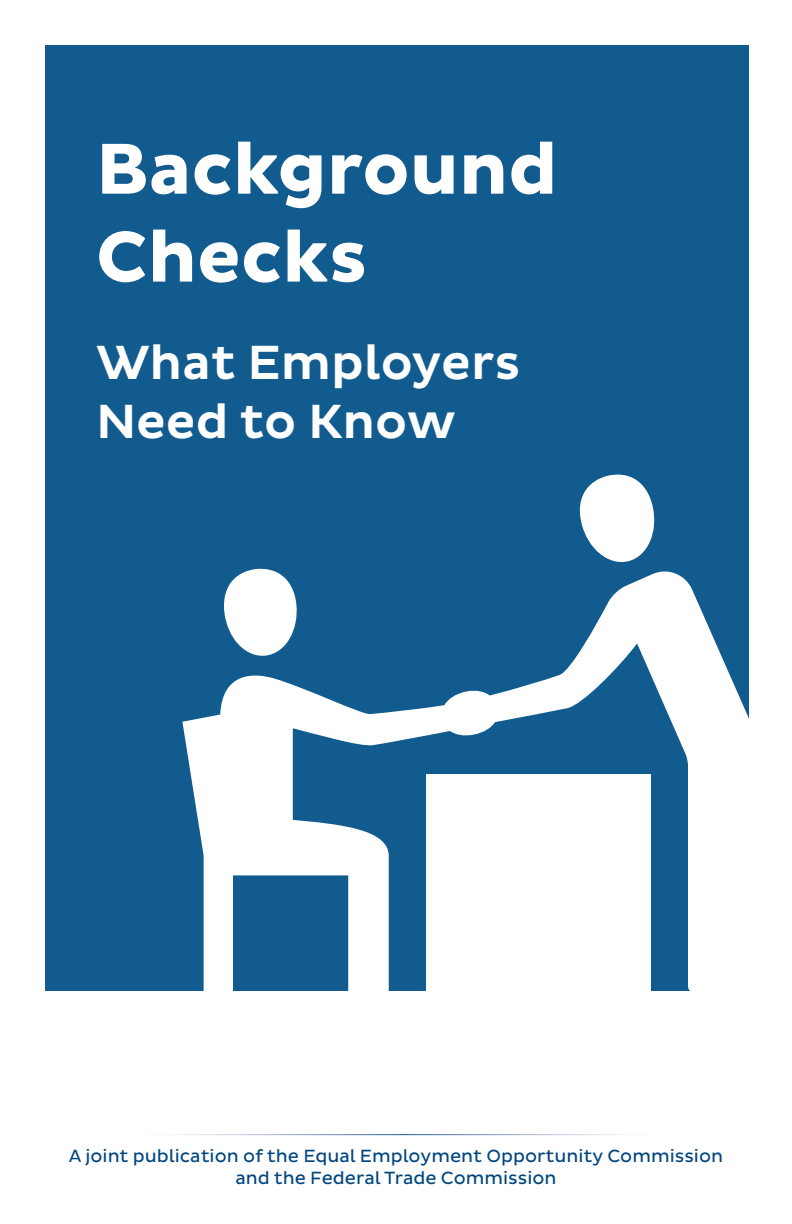
<style>
.page{position:relative;width:792px;height:1224px;background:#fff}
.page>*{position:absolute;margin:0;border:0;box-sizing:border-box;transform-origin:0 0}
.Title_White{font:700 73.2px/88px "Pluto Sans";color:#fff}
.Title_White-2{font:500 48.8px/58.6px "Pluto Sans";color:#fff}
.ftc_gov_footer{font:18px/21.6px "Pluto Sans";color:#00467f;text-align:center}
</style>
<div class="page">
<div style="left:46px;top:46px;width:703px;height:945px;background:#115b8f"></div>
<svg style="left:579px;top:474px;width:76px;height:88px"></svg>
<svg style="left:182px;top:568px;width:567px;height:423px;fill:#fff"></svg>
<p class="Title_White" style="left:96px;top:127px;width:463px">Background<br>Checks</p>
<p class="Title_White-2" style="left:96px;top:335px;width:426px">What Employers<br>Need to Know</p>
<p class="ftc_gov_footer" style="left:69px;top:1146px;width:656px">A joint publication of the Equal Employment Opportunity Commission and the Federal Trade Commission</p>
</div>
